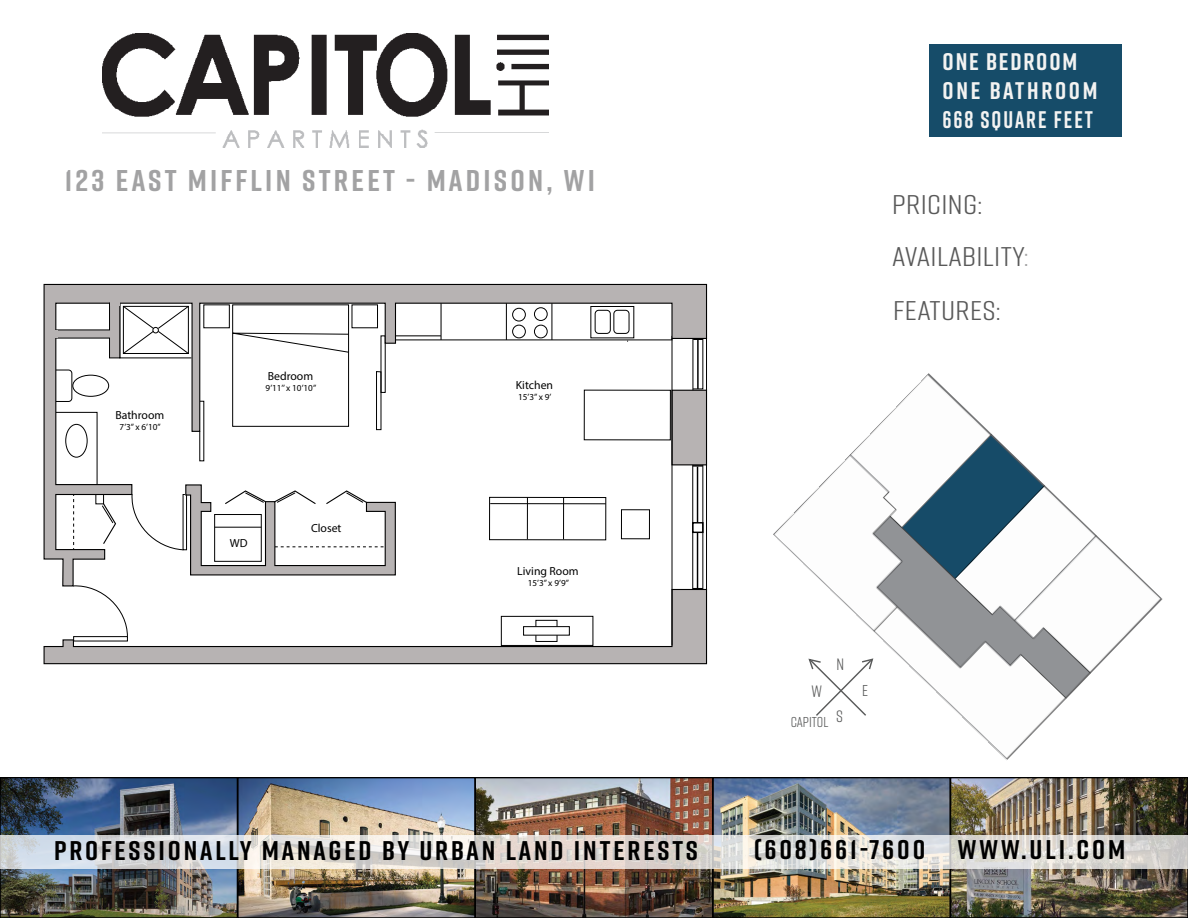
<style>
.page{position:relative;width:1188px;height:918px;background:#fff}
.page>*{position:absolute;margin:0;border:0;box-sizing:border-box;transform-origin:0 0}
.t1{font:700 30px "Rift";letter-spacing:.1em;color:#a2a2a3;scale:1.07 1}
.t2{font:700 27px "Rift";letter-spacing:.1em;color:#000;scale:1.07 1}
.t3{font:27px/52.9px "Rift";letter-spacing:.01em;color:#595959;scale:1.17 1}
.t4{font:700 24px/28.8px "Rift";letter-spacing:.09em;color:#f3f3f2;scale:1.04 1}
.t5{font:16.5px "Rift";color:#595a5a}
.t6{font:15.75px "Rift";color:#595a5a}
.t7{font:14.25px "Rift";color:#595a5a}
.t8{font:11.7px "Myriad Pro";color:#000}
.t9{font:9.15px "Myriad Pro";color:#000}
.s1{color:#a2a2a3}
</style>
<div class="page">
<img style="left:3px;top:781px;width:1182px;height:134px">
<div style="left:950px;top:778px;width:238px;height:140px;border:2px solid #000"></div>
<div style="left:474px;top:778px;width:240px;height:140px;border:2px solid #000"></div>
<div style="left:237px;top:778px;width:239px;height:140px;border:2px solid #000"></div>
<div style="left:0;top:778px;width:238px;height:140px;border:2px solid #000"></div>
<div style="left:712px;top:778px;width:239px;height:140px;border:2px solid #000"></div>
<svg style="left:0;top:835px;width:1188px;height:33px;background:#dcdad7"></svg>
<div style="left:929px;top:44px;width:192px;height:93px;background:#164c69"></div>
<svg style="left:43px;top:283px;width:665px;height:304px"></svg>
<div style="left:672px;top:390px;width:35px;height:75px;background:#b7b3b3"></div>
<div style="left:671px;top:390px;width:36px;height:75px;border:1px solid #000"></div>
<svg style="left:43px;top:588px;width:665px;height:77px"></svg>
<svg style="left:131px;top:484px;width:265px;height:92px"></svg>
<hr style="left:672px;top:338px;width:1px;height:307px;background:#000">
<hr style="left:692px;top:465px;width:1px;height:124px;background:#000">
<hr style="left:702px;top:465px;width:1px;height:124px;background:#000">
<hr style="left:706px;top:465px;width:1px;height:124px;background:#000">
<hr style="left:697px;top:467px;width:1px;height:56px;background:#000">
<svg style="left:693px;top:465px;width:10px;height:2px"></svg>
<hr style="left:697px;top:532px;width:1px;height:57px;background:#000">
<div style="left:692px;top:522px;width:12px;height:11px;border:1px solid #000"></div>
<svg style="left:692px;top:338px;width:12px;height:52px"></svg>
<div style="left:110px;top:296px;width:9px;height:10px;background:#b7b3b3"></div>
<svg style="left:53px;top:302px;width:139px;height:57px"></svg>
<svg style="left:223px;top:304px;width:126px;height:123px"></svg>
<div style="left:621px;top:509px;width:29px;height:30px;border:1px solid #010101"></div>
<div style="left:489px;top:497px;width:117px;height:43px;border:1px solid #010101"></div>
<hr style="left:490px;top:503px;width:116px;height:1px;background:#010101">
<hr style="left:563px;top:497px;width:1px;height:42px;background:#010101">
<hr style="left:527px;top:497px;width:1px;height:42px;background:#010101">
<div style="left:501px;top:616px;width:92px;height:30px;border:1px solid #010101"></div>
<div style="left:536px;top:620px;width:21px;height:22px;border:1px solid #010101"></div>
<div style="left:524px;top:627px;width:45px;height:8px;background:#fff"></div>
<div style="left:523px;top:626px;width:47px;height:9px;border:1px solid #010101"></div>
<div style="left:584px;top:390px;width:87px;height:50px;border:1px solid #010101"></div>
<img style="left:103px;top:33px;width:445px;height:115px">
<img style="left:773px;top:373px;width:390px;height:387px">
<svg style="left:807px;top:657px;width:67px;height:60px"></svg>
<p class="t1" style="left:65px;top:159px;width:497px">123 EAST MIFFLIN STREET - MADISON, WI</p>
<p class="t8" style="left:115px;top:408px;width:50px">Bathroom</p>
<p class="t9" style="left:120px;top:421px;width:43px">7’3’’ x 6’10’’</p>
<p class="t8" style="left:268px;top:369px;width:47px">Bedroom</p>
<p class="t9" style="left:266px;top:382px;width:52px">9’11’’ x 10’10’’</p>
<p class="t8" style="left:230px;top:536px;width:19px">WD</p>
<p class="t8" style="left:311px;top:521px;width:32px">Closet</p>
<p class="t8" style="left:516px;top:378px;width:39px">Kitchen</p>
<p class="t9" style="left:518px;top:391px;width:35px">15’3’’ x 9’</p>
<p class="t8" style="left:517px;top:564px;width:63px">Living Room</p>
<p class="t9" style="left:528px;top:577px;width:43px">15’3’’ x 9’9’’</p>
<p class="t2" style="left:54px;top:831px;width:603px">PROFESSIONALLY MANAGED BY URBAN LAND INTERESTS</p>
<p class="t4" style="left:943px;top:47px;width:151px">ONE BEDROOM<br>ONE BATHROOM<br>668 SQUARE FEET</p>
<p class="t3" style="left:892px;top:177px;width:118px">PRICING:<br>AVAILABILITY<span class="s1">:<br></span>FEATURES:</p>
<p class="t5" style="left:837px;top:653px;width:9px">N</p>
<p class="t5" style="left:812px;top:680px;width:12px">W</p>
<p class="t6" style="left:862px;top:679px;width:8px">E</p>
<p class="t7" style="left:791px;top:712px;width:54px">Capitol <sup>S</sup></p>
<p class="t2" style="left:754px;top:831px;width:349px">(608)661-7600 WWW.ULI.COM</p>
</div>
